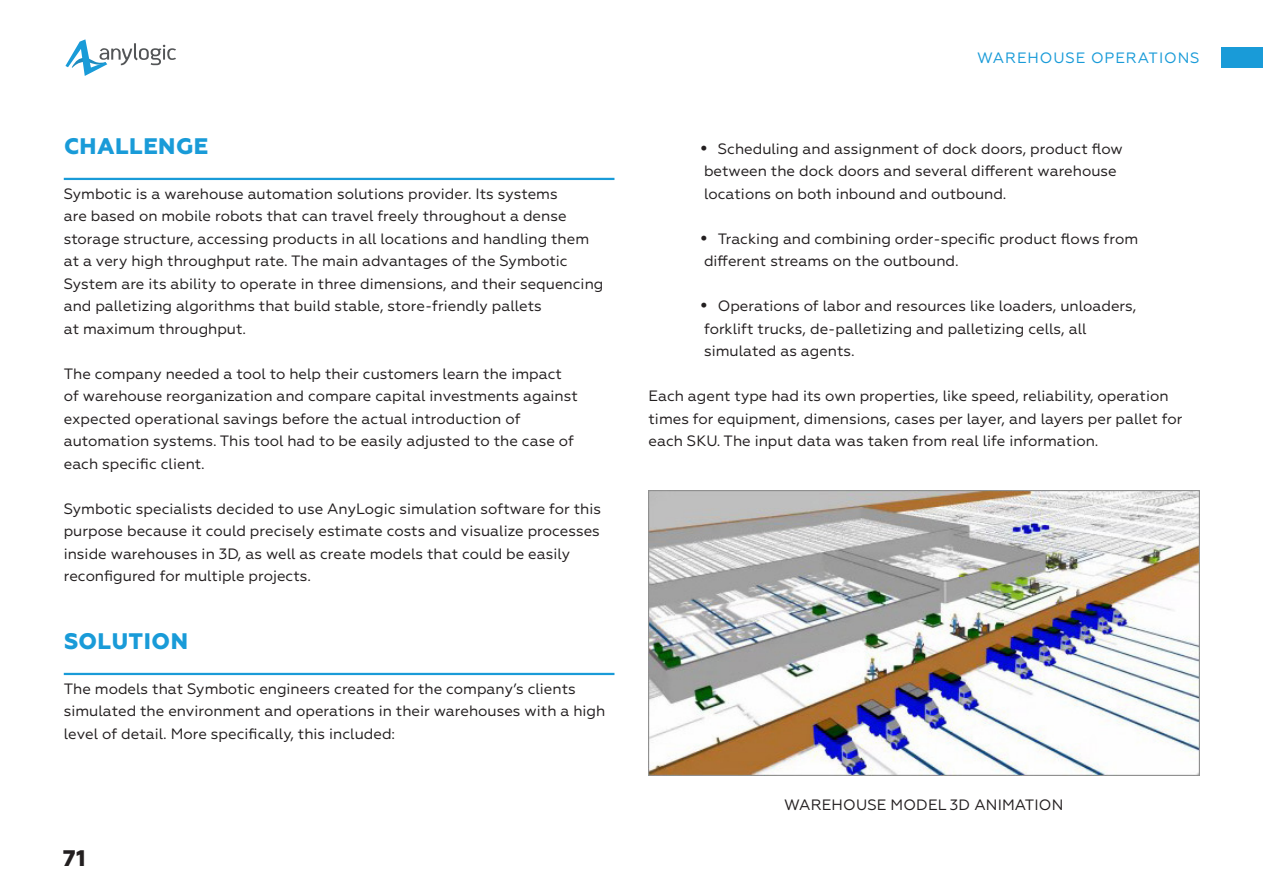
<style>
.page{position:relative;width:1263px;height:893px;background:#fff}
.page>*{position:absolute;margin:0;border:0;box-sizing:border-box;transform-origin:0 0}
._3_Заглавие_блока_ке{font:800 22.5px "Geometria";letter-spacing:.02em;color:#199bd8}
.t1{font:800 22.5px "Geometria";color:#231f20}
._4_Текст_основной{font:15px/22.5px "Geometria";color:#231f20}
._6_Подпись_схем_граф{font:15px "Geometria";letter-spacing:.01em;color:#231f20}
._11_колонтитул{font:15px "Geometria";letter-spacing:.06em;color:#199bd8}
.s1{font-weight:800}
</style>
<div class="page">
<svg style="left:65px;top:39px;width:111px;height:37px"></svg>
<div style="left:1221px;top:47px;width:42px;height:21px;background:#199bd8"></div>
<hr style="left:64px;top:178px;width:550px;height:2px;background:#199bd8">
<hr style="left:64px;top:673px;width:550px;height:2px;background:#199bd8">
<img style="left:648px;top:491px;width:551px;height:284px">
<p class="_3_Заглавие_блока_ке" style="left:64px;top:133px;width:146px">CHALLENGE</p>
<p class="_4_Текст_основной" style="left:64px;top:182px;width:541px">Symbotic is a warehouse automation solutions provider. Its systems<br>are based on mobile robots that can travel freely throughout a dense storage structure, accessing products in all locations and handling them at a very high throughput rate. The main advantages of the Symbotic System are its ability to operate in three dimensions, and their sequencing and palletizing algorithms that build stable, store-friendly pallets<br>at maximum throughput.</p>
<p class="_4_Текст_основной" style="left:64px;top:362px;width:515px">The company needed a tool to help their customers learn the impact of warehouse reorganization and compare capital investments against expected operational savings before the actual introduction of automation systems. This tool had to be easily adjusted to the case of each specific client.</p>
<p class="_4_Текст_основной" style="left:64px;top:497px;width:539px">Symbotic specialists decided to use AnyLogic simulation software for this purpose because it could precisely estimate costs and visualize processes inside warehouses in 3D, as well as create models that could be easily reconfigured for multiple projects.</p>
<p class="_3_Заглавие_блока_ке" style="left:64px;top:628px;width:125px">SOLUTION</p>
<p class="_4_Текст_основной" style="left:64px;top:677px;width:543px">The models that Symbotic engineers created for the company’s clients simulated the environment and operations in their warehouses with a high level of detail. More specifically, this included:</p>
<p class="t1" style="left:63px;top:845px;width:24px">71</p>
<p class="_11_колонтитул" style="left:977px;top:49px;width:224px">WAREHOUSE OPERATIONS</p>
<p class="_4_Текст_основной" style="left:701px;top:137px;width:423px"><span class="s1">•</span> Scheduling and assignment of dock doors, product flow between the dock doors and several different warehouse locations on both inbound and outbound.</p>
<p class="_4_Текст_основной" style="left:701px;top:227px;width:439px"><span class="s1">•</span> Tracking and combining order-specific product flows from different streams on the outbound.</p>
<p class="_4_Текст_основной" style="left:701px;top:295px;width:437px"><span class="s1">•</span> Operations of labor and resources like loaders, unloaders, forklift trucks, de-palletizing and palletizing cells, all simulated as agents.</p>
<p class="_4_Текст_основной" style="left:648px;top:385px;width:535px">Each agent type had its own properties, like speed, reliability, operation times for equipment, dimensions, cases per layer, and layers per pallet for each SKU. The input data was taken from real life information.</p>
<p class="_6_Подпись_схем_граф" style="left:784px;top:796px;width:281px">WAREHOUSE MODEL 3D ANIMATION</p>
</div>
